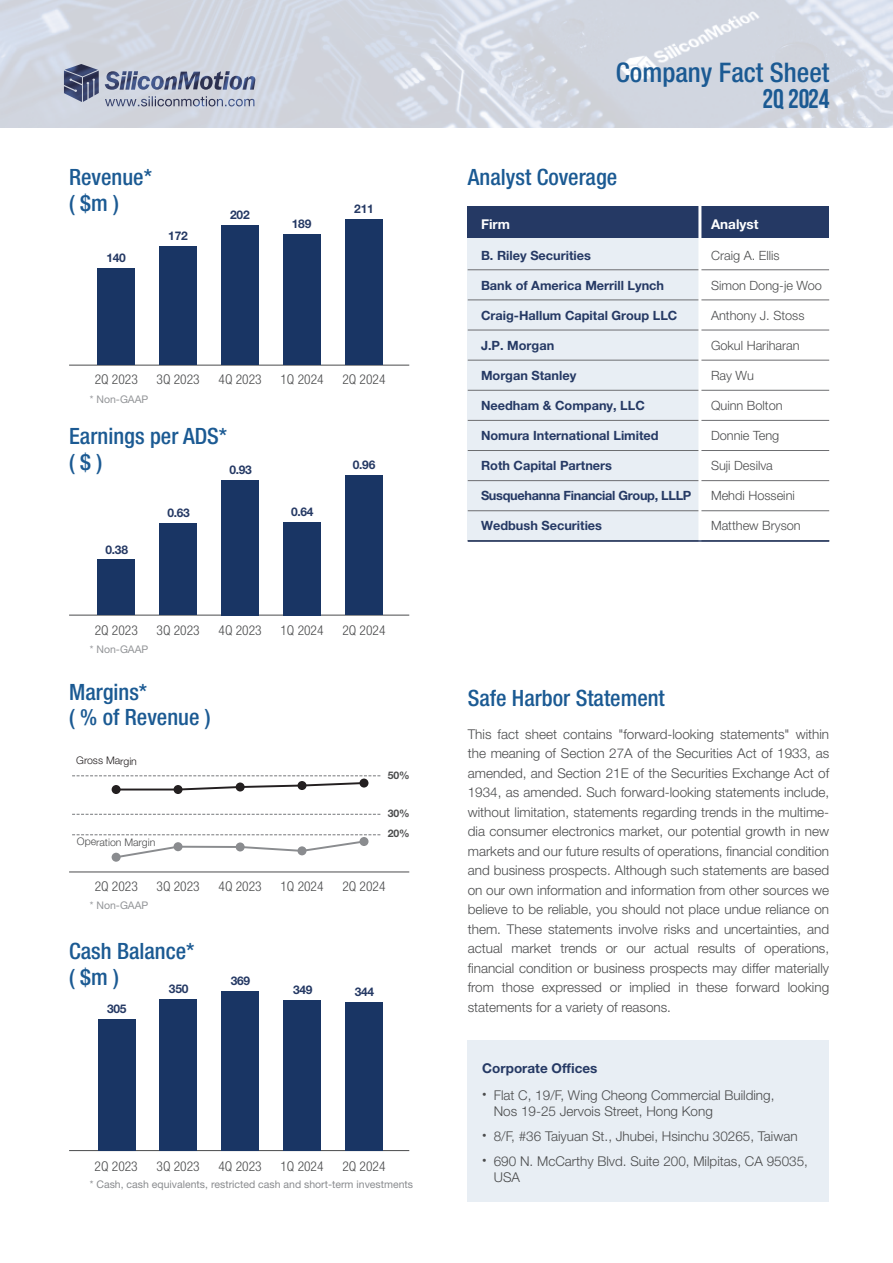
<style>
.page{position:relative;width:893px;height:1263px;background:#fff}
.page>*{position:absolute;margin:0;border:0;box-sizing:border-box;transform-origin:0 0}
.t1{font:500 condensed 27px "Helvetica Neue LT Pro";color:#1b5a93}
.t2{font:700 27px "Bebas Neue";color:#1b5a93}
.t3{font:500 condensed 22.5px/25.5px "Helvetica Neue LT Pro";color:#1b5a93}
.t4{font:800 16.5px/24.8px "Helvetica Neue LT Pro";color:#4b4c4d}
.t5{font:300 13.5px/19.5px "Helvetica Neue LT Pro";color:#4b4c4d}
.t6{font:300 condensed 13.5px "Helvetica Neue LT Pro";color:#4b4c4d}
.t7{font:700 13.5px "Helvetica Neue LT Pro";color:#253964}
.t8{font:700 13.5px "Helvetica Neue LT Pro";color:#fff}
.t9{font:700 12.75px "Helvetica Neue LT Pro";color:#253964}
.t10{font:300 12.75px "Helvetica Neue LT Pro";color:#4b4c4d}
.t11{font:700 12.75px "Helvetica Neue LT Pro";letter-spacing:-.025em;color:#253964}
.t12{font:700 12px "Helvetica Neue LT Pro";letter-spacing:-.025em;color:#253964}
.t13{font:10.5px "Helvetica Neue LT Pro";color:#8a8c8f}
.t14{font:10.5px "Helvetica Neue LT Pro";color:#939598}
.t15{font:300 10.5px "Helvetica Neue LT Pro";color:#4b4c4d}
.t16{font:300 10.5px "Helvetica Neue LT Pro";color:#231f20}
.t17{font:700 10.5px/20.5px "Helvetica Neue LT Pro";color:#4b4c4d}
</style>
<div class="page">
<svg style="left:72px;top:814px;width:309px;height:1px"></svg>
<hr style="left:69px;top:365px;width:340px;height:1px;background:#4b4c4d">
<hr style="left:69px;top:871px;width:340px;height:1px;background:#4b4c4d">
<hr style="left:69px;top:1150px;width:340px;height:1px;background:#4b4c4d">
<hr style="left:69px;top:615px;width:340px;height:1px;background:#4b4c4d">
<div style="left:174px;top:785px;width:9px;height:9px;background:#231f20;border-radius:50%"></div>
<div style="left:468px;top:207px;width:232px;height:334px;background:#e8eef4"></div>
<div style="left:468px;top:206px;width:361px;height:32px;background:#253964"></div>
<hr style="left:468px;top:270px;width:361px;height:1px;background:#6c6d70">
<hr style="left:468px;top:300px;width:361px;height:1px;background:#6c6d70">
<hr style="left:468px;top:330px;width:361px;height:1px;background:#6c6d70">
<hr style="left:468px;top:360px;width:361px;height:1px;background:#6c6d70">
<hr style="left:468px;top:390px;width:361px;height:1px;background:#6c6d70">
<hr style="left:468px;top:420px;width:361px;height:1px;background:#6c6d70">
<hr style="left:468px;top:450px;width:361px;height:1px;background:#6c6d70">
<hr style="left:468px;top:480px;width:361px;height:1px;background:#6c6d70">
<hr style="left:468px;top:510px;width:361px;height:1px;background:#6c6d70">
<hr style="left:698px;top:207px;width:3px;height:334px;background:#fff">
<hr style="left:468px;top:540px;width:361px;height:2px;background:#253964">
<div style="left:468px;top:1041px;width:361px;height:161px;background:#e8eef4"></div>
<div style="left:112px;top:785px;width:9px;height:9px;background:#231f20;border-radius:50%"></div>
<div style="left:112px;top:853px;width:9px;height:9px;background:#8a8c8f;border-radius:50%"></div>
<svg style="left:72px;top:834px;width:309px;height:25px"></svg>
<svg style="left:72px;top:775px;width:309px;height:16px"></svg>
<div style="left:345px;top:219px;width:37px;height:146px;background:#193564"></div>
<div style="left:283px;top:234px;width:38px;height:131px;background:#193564"></div>
<div style="left:221px;top:225px;width:38px;height:140px;background:#193564"></div>
<div style="left:160px;top:246px;width:37px;height:119px;background:#193564"></div>
<div style="left:98px;top:268px;width:37px;height:97px;background:#193564"></div>
<div style="left:345px;top:475px;width:38px;height:140px;background:#193564"></div>
<div style="left:283px;top:522px;width:38px;height:93px;background:#193564"></div>
<div style="left:222px;top:480px;width:37px;height:135px;background:#193564"></div>
<div style="left:160px;top:523px;width:37px;height:92px;background:#193564"></div>
<div style="left:98px;top:560px;width:37px;height:55px;background:#193564"></div>
<div style="left:346px;top:1002px;width:37px;height:148px;background:#193564"></div>
<div style="left:284px;top:1000px;width:37px;height:150px;background:#193564"></div>
<div style="left:222px;top:991px;width:37px;height:159px;background:#193564"></div>
<div style="left:160px;top:999px;width:37px;height:151px;background:#193564"></div>
<div style="left:98px;top:1019px;width:37px;height:131px;background:#193564"></div>
<img style="left:0;top:0;width:893px;height:127px">
<img style="left:64px;top:64px;width:178px;height:38px">
<h2 class="t3" style="left:69px;top:164px;width:84px">Revenue* ( $m )</h2>
<p class="t12" style="left:106px;top:250px;width:21px">140</p>
<p class="t12" style="left:168px;top:228px;width:21px">172</p>
<p class="t12" style="left:230px;top:208px;width:21px">202</p>
<p class="t12" style="left:292px;top:217px;width:21px">189</p>
<p class="t12" style="left:354px;top:201px;width:21px">211</p>
<p class="t6" style="left:95px;top:372px;width:45px">2Q 2023</p>
<p class="t6" style="left:157px;top:372px;width:45px">3Q 2023</p>
<p class="t6" style="left:219px;top:372px;width:45px">4Q 2023</p>
<p class="t6" style="left:280px;top:372px;width:45px">1Q 2024</p>
<p class="t6" style="left:342px;top:372px;width:45px">2Q 2024</p>
<p class="t14" style="left:90px;top:392px;width:60px">* Non-GAAP</p>
<h2 class="t3" style="left:69px;top:423px;width:160px">Earnings per ADS* ( $ )</h2>
<p class="t12" style="left:229px;top:462px;width:24px">0.93</p>
<p class="t12" style="left:106px;top:542px;width:24px">0.38</p>
<p class="t12" style="left:167px;top:505px;width:24px">0.63</p>
<p class="t12" style="left:291px;top:504px;width:24px">0.64</p>
<p class="t12" style="left:353px;top:458px;width:24px">0.96</p>
<p class="t6" style="left:95px;top:622px;width:45px">2Q 2023</p>
<p class="t6" style="left:157px;top:622px;width:45px">3Q 2023</p>
<p class="t6" style="left:219px;top:622px;width:45px">4Q 2023</p>
<p class="t6" style="left:280px;top:622px;width:45px">1Q 2024</p>
<p class="t6" style="left:342px;top:622px;width:45px">2Q 2024</p>
<p class="t14" style="left:90px;top:643px;width:60px">* Non-GAAP</p>
<h2 class="t3" style="left:69px;top:679px;width:143px">Margins*<br>( % of Revenue )</h2>
<p class="t16" style="left:76px;top:754px;width:62px;rotate:1deg">Gross Margin</p>
<p class="t15" style="left:77px;top:835px;width:80px;rotate:1deg">Operation Margin</p>
<p class="t17" style="left:388px;top:765px;width:23px">50%</p>
<p class="t17" style="left:388px;top:802px;width:23px">30%<br>20%</p>
<p class="t6" style="left:95px;top:879px;width:45px">2Q 2023</p>
<p class="t6" style="left:157px;top:879px;width:45px">3Q 2023</p>
<p class="t6" style="left:219px;top:879px;width:45px">4Q 2023</p>
<p class="t6" style="left:280px;top:879px;width:45px">1Q 2024</p>
<p class="t6" style="left:342px;top:879px;width:45px">2Q 2024</p>
<p class="t14" style="left:90px;top:899px;width:60px">* Non-GAAP</p>
<h2 class="t3" style="left:69px;top:938px;width:127px">Cash Balance* ( $m )</h2>
<p class="t12" style="left:169px;top:981px;width:21px">350</p>
<p class="t12" style="left:107px;top:1001px;width:21px">305</p>
<p class="t12" style="left:231px;top:973px;width:21px">369</p>
<p class="t12" style="left:293px;top:982px;width:21px">349</p>
<p class="t12" style="left:355px;top:984px;width:21px">344</p>
<p class="t6" style="left:95px;top:1158px;width:45px">2Q 2023</p>
<p class="t6" style="left:157px;top:1158px;width:45px">3Q 2023</p>
<p class="t6" style="left:218px;top:1158px;width:45px">4Q 2023</p>
<p class="t6" style="left:280px;top:1158px;width:45px">1Q 2024</p>
<p class="t6" style="left:342px;top:1158px;width:45px">2Q 2024</p>
<p class="t13" style="left:90px;top:1178px;width:325px">* Cash, cash equivalents, restricted cash and short-term investments</p>
<h1 class="t1" style="left:616px;top:56px;width:215px">Company Fact Sheet</h1>
<h1 class="t2" style="left:762px;top:83px;width:68px">2Q 2024</h1>
<h2 class="t3" style="left:468px;top:164px;width:151px">Analyst Coverage</h2>
<p class="t8" style="left:481px;top:215px;width:30px">Firm</p>
<p class="t8" style="left:711px;top:215px;width:49px">Analyst</p>
<p class="t9" style="left:481px;top:248px;width:111px">B. Riley Securities</p>
<p class="t9" style="left:481px;top:278px;width:185px">Bank of America Merrill Lynch</p>
<p class="t9" style="left:481px;top:308px;width:198px">Craig-Hallum Capital Group LLC</p>
<p class="t9" style="left:481px;top:338px;width:75px">J.P. Morgan</p>
<p class="t9" style="left:481px;top:368px;width:97px">Morgan Stanley</p>
<p class="t9" style="left:481px;top:398px;width:165px">Needham &amp; Company, LLC</p>
<p class="t9" style="left:481px;top:428px;width:179px">Nomura International Limited</p>
<p class="t9" style="left:481px;top:458px;width:133px">Roth Capital Partners</p>
<p class="t11" style="left:481px;top:488px;width:212px">Susquehanna Financial Group, LLLP</p>
<p class="t9" style="left:481px;top:518px;width:123px">Wedbush Securities</p>
<p class="t10" style="left:711px;top:248px;width:70px">Craig A. Ellis</p>
<p class="t10" style="left:711px;top:278px;width:113px">Simon Dong-je Woo</p>
<p class="t10" style="left:711px;top:308px;width:95px">Anthony J. Stoss</p>
<p class="t10" style="left:711px;top:338px;width:90px">Gokul Hariharan</p>
<p class="t10" style="left:711px;top:368px;width:44px">Ray Wu</p>
<p class="t10" style="left:711px;top:398px;width:73px">Quinn Bolton</p>
<p class="t10" style="left:711px;top:428px;width:70px">Donnie Teng</p>
<p class="t10" style="left:711px;top:458px;width:63px">Suji Desilva</p>
<p class="t10" style="left:711px;top:488px;width:85px">Mehdi Hosseini</p>
<p class="t10" style="left:711px;top:518px;width:91px">Matthew Bryson</p>
<h2 class="t3" style="left:468px;top:685px;width:199px">Safe Harbor Statement</h2>
<p class="t5" style="left:468px;top:724px;width:363px;text-align:justify">This fact sheet contains "forward-looking statements" within the meaning of Section 27A of the Securities Act of 1933, as amended, and Section 21E of the Securities Exchange Act of 1934, as amended. Such forward-looking statements include, without limitation, statements regarding trends in the multime&shy;dia consumer electronics market, our potential growth in new markets and our future results of operations, financial condition and business prospects. Although such statements are based on our own information and information from other sources we believe to be reliable, you should not place undue reliance on them. These statements involve risks and uncertainties, and actual market trends or our actual results of operations, financial condition or business prospects may differ materially from those expressed or implied in these forward looking statements for a variety of reasons.</p>
<p class="t7" style="left:482px;top:1060px;width:117px">Corporate Offices</p>
<p class="t5" style="left:494px;top:1086px;width:282px;line-height:16.2px">Flat C, 19/F, Wing Cheong Commercial Building,<br>Nos 19-25 Jervois Street, Hong Kong</p>
<p class="t5" style="left:494px;top:1123px;width:316px;line-height:25.2px">8/F, #36 Taiyuan St., Jhubei, Hsinchu 30265, Taiwan<br>690 N. McCarthy Blvd. Suite 200, Milpitas, CA 95035,</p>
<p class="t5" style="left:494px;top:1167px;width:28px">USA</p>
<p class="t4" style="left:482px;top:1080px;width:7px">∙</p>
<p class="t4" style="left:482px;top:1122px;width:7px">∙ ∙</p>
</div>
